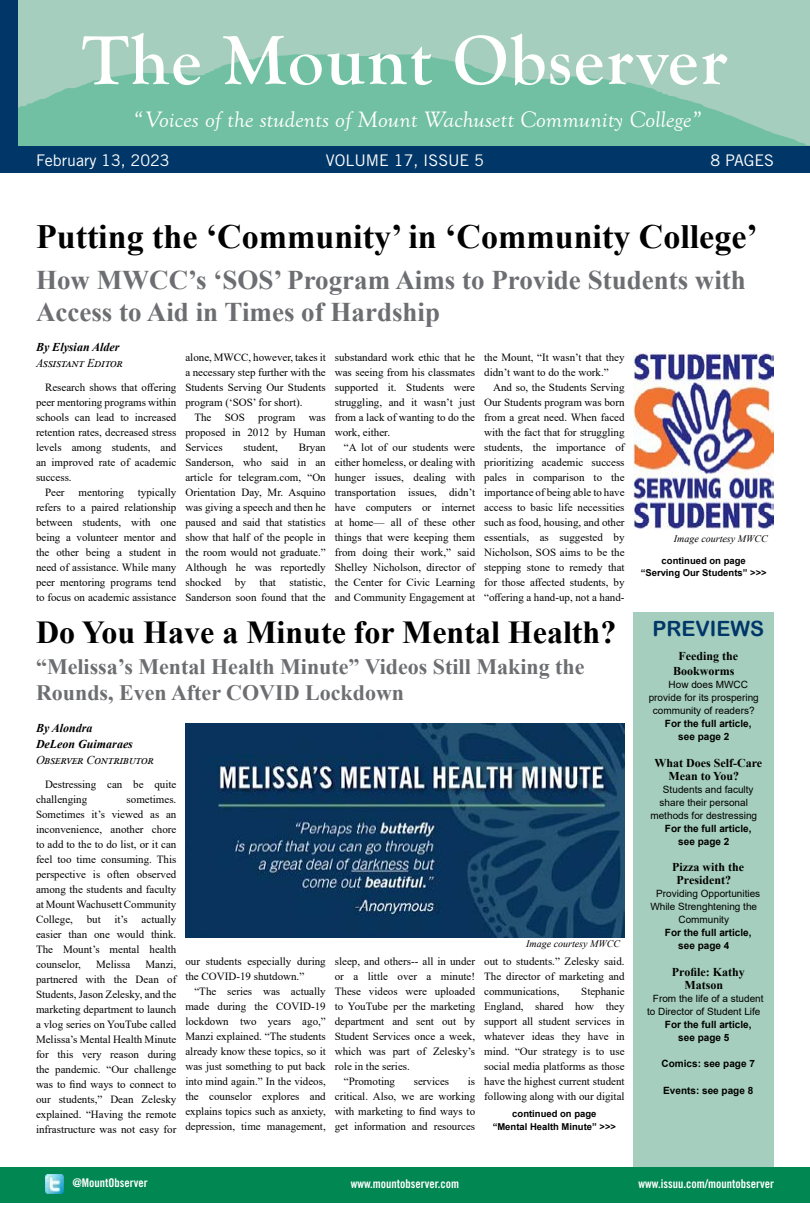
<style>
.page{position:relative;width:810px;height:1224px;background:#fff}
.page>*{position:absolute;margin:0;border:0;box-sizing:border-box;transform-origin:0 0}
.t1{font:700 72px "Goudy Old Style T";letter-spacing:.02em;color:#fff}
.t2{font:700 34px "Times New Roman";color:#000}
.t3{font:700 32px "Times New Roman";color:#000}
.t4{font:700 27px/32.4px "Times New Roman";color:#6d6e71}
.t5{font:italic 23px "Goudy Old Style T";color:#fff;scale:1.06 1}
.t6{font:700 22px/26.4px "Times New Roman";color:#6d6e71}
.t7{font:21px "Arial Rounded MT Bold";color:#003768}
.t8{font:16px "Trade Gothic LT Std";color:#fff}
.t9{font:700 12px/13px "Times New Roman";color:#000}
.t10{font:12px "Trade Gothic LT Std Bd Cn 20";color:#fff}
.t11{font:italic 700 12px/16px "Times New Roman";color:#000}
.t12{font:italic 12px "Times New Roman";letter-spacing:.015em;color:#000}
.t13{font:11px/15px "Times New Roman";color:#000;text-align:justify}
.t14{font:10px/13px "Arial";color:#000;text-align:center}
.t15{font:700 10px/13px "Arial";color:#000}
.t16{font:italic 10px "Times New Roman";color:#000}
.t17{font:700 9.5px/12.6px "Arial";color:#000;text-align:center}
</style>
<div class="page">
<div style="left:0;top:0;width:810px;height:151px;background:#a5cebe"></div>
<svg style="left:18px;top:54px;width:792px;height:92px;fill:#71c0a4"></svg>
<div style="left:0;top:1167px;width:810px;height:36px;background:#008752"></div>
<img style="left:45px;top:1175px;width:18px;height:18px">
<div style="left:0;top:146px;width:810px;height:28px;background:#003768"></div>
<div style="left:0;top:0;width:18px;height:151px;background:#003768"></div>
<div style="left:634px;top:612px;width:140px;height:555px;background:#a5cebe"></div>
<img style="left:634px;top:353px;width:140px;height:176px">
<img style="left:185px;top:724px;width:440px;height:214px">
<h1 class="t1" style="left:82px;top:20px;width:647px">The Mount Observer</h1>
<h3 class="t5" style="left:133px;top:107px;width:537px">“Voices of the students of Mount Wachusett Community College”</h3>
<h3 class="t8" style="left:36px;top:151px;width:135px">February 13, 2023</h3>
<h3 class="t8" style="left:326px;top:150px;width:160px">VOLUME 17, ISSUE 5</h3>
<h3 class="t8" style="left:710px;top:151px;width:65px">8 PAGES</h3>
<h2 class="t2" style="left:36px;top:212px;width:723px">Putting the ‘Community’ in ‘Community College’</h2>
<h3 class="t4" style="left:36px;top:263px;width:711px">How MWCC’s ‘SOS’ Program Aims to Provide Students with<br>Access to Aid in Times of Hardship</h3>
<p class="t11" style="left:36px;top:338px;width:85px">By Elysian Alder</p>
<p class="t12" style="left:36px;top:355px;width:87px">Assistant Editor</p>
<p class="t13" style="left:45px;top:379px;width:133px">Research shows that offering</p>
<p class="t13" style="left:36px;top:394px;width:142px">peer mentoring programs within</p>
<p class="t13" style="left:36px;top:409px;width:142px">schools can lead to increased</p>
<p class="t13" style="left:36px;top:424px;width:142px">retention rates, decreased stress</p>
<p class="t13" style="left:36px;top:439px;width:142px">levels among students, and</p>
<p class="t13" style="left:36px;top:454px;width:142px">an improved rate of academic</p>
<p class="t13" style="left:36px;top:469px;width:37px">success.</p>
<p class="t13" style="left:45px;top:484px;width:21px">Peer</p>
<p class="t13" style="left:79px;top:484px;width:47px">mentoring</p>
<p class="t13" style="left:185px;top:349px;width:142px">alone, MWCC, however, takes it a necessary step further with the Students Serving Our Students program (‘SOS’ for short).</p>
<p class="t13" style="left:185px;top:409px;width:142px;text-indent:9px">The SOS program was proposed in 2012 by Human Services</p>
<p class="t13" style="left:335px;top:349px;width:142px">substandard work ethic that he was seeing from his classmates supported it. Students were struggling, and it wasn’t just from a lack of wanting to do the work, either.</p>
<p class="t13" style="left:335px;top:439px;width:142px;text-indent:9px">“A lot of our students were either homeless, or dealing with hunger issues, dealing with transportation issues, didn’t have computers or internet at home— all of these other things that were keeping them from doing their work,” said Shelley Nicholson, director of the Center for Civic Learning and Community Engagement at</p>
<p class="t13" style="left:484px;top:349px;width:142px">the Mount, “It wasn’t that they didn’t want to do the work.”</p>
<p class="t13" style="left:484px;top:379px;width:142px;text-indent:9px">And so, the Students Serving Our Students program was born from a great need. When faced with the fact that for struggling students, the importance of prioritizing academic success pales in comparison to the importance of being able to have access to basic life necessities such as food, housing, and other essentials, as suggested by Nicholson, SOS aims to be the stepping stone to remedy that for those affected students, by “offering a hand-up, not a hand-</p>
<h3 class="t3" style="left:36px;top:609px;width:582px">Do You Have a Minute for Mental Health?</h3>
<h3 class="t6" style="left:36px;top:652px;width:550px">“Melissa’s Mental Health Minute” Videos Still Making the<br>Rounds, Even After COVID Lockdown</h3>
<p class="t11" style="left:36px;top:720px;width:98px">By Alondra<br>DeLeon Guimaraes</p>
<p class="t12" style="left:36px;top:752px;width:118px">Observer Contributor</p>
<p class="t13" style="left:36px;top:777px;width:142px;text-indent:9px">Destressing can be quite challenging</p>
<p class="t13" style="left:244px;top:439px;width:36px">student,</p>
<p class="t13" style="left:185px;top:439px;width:142px;text-indent:114px">Bryan Sanderson, who said in an article for telegram.com, “On Orientation Day, Mr. Asquino was giving a speech and then he paused and said that statistics show that half of the people in the room would not graduate.” Although he was reportedly shocked by that statistic, Sanderson soon found that the</p>
<p class="t13" style="left:36px;top:484px;width:142px;text-indent:102px">typically refers to a paired relationship between students, with one being a volunteer mentor and the other being a student in need of assistance. While many peer mentoring programs tend to focus on academic assistance</p>
<p class="t16" style="left:674px;top:532px;width:95px">Image courtesy MWCC</p>
<p class="t17" style="left:641px;top:554px;width:128px">continued on page<br>“Serving Our Students” &gt;&gt;&gt;</p>
<h3 class="t7" style="left:652px;top:616px;width:113px">PREVIEWS</h3>
<p class="t9" style="left:673px;top:648px;width:67px;line-height:15px;text-align:center">Feeding the<br>Bookworms</p>
<p class="t14" style="left:669px;top:678px;width:81px">How does MWCC</p>
<p class="t14" style="left:649px;top:691px;width:112px">provide for its prospering</p>
<p class="t14" style="left:653px;top:704px;width:103px">community of readers?</p>
<p class="t15" style="left:678px;top:717px;width:75px;text-indent:-13px">For the full article, see page 2</p>
<p class="t9" style="left:668px;top:756px;width:95px;text-indent:-14px">What Does Self-Care<br>Mean to You?</p>
<p class="t14" style="left:663px;top:783px;width:92px">Students and faculty</p>
<p class="t14" style="left:660px;top:796px;width:90px">share their personal</p>
<p class="t14" style="left:650px;top:809px;width:108px">methods for destressing</p>
<p class="t15" style="left:678px;top:822px;width:75px;text-indent:-13px">For the full article, see page 2</p>
<p class="t9" style="left:677px;top:860px;width:69px;text-indent:-4px">Pizza with the<br>President?</p>
<p class="t14" style="left:650px;top:887px;width:111px">Providing Opportunities<br>While Strenghtening the<br>Community</p>
<p class="t15" style="left:678px;top:926px;width:75px;text-indent:-13px">For the full article, see page 4</p>
<p class="t9" style="left:684px;top:965px;width:62px;text-indent:-13px">Profile: Kathy<br>Matson</p>
<p class="t14" style="left:647px;top:992px;width:118px">From the life of a student to Director of Student Life</p>
<p class="t15" style="left:678px;top:1018px;width:75px;text-indent:-13px">For the full article, see page 5</p>
<p class="t15" style="left:662px;top:1057px;width:95px">Comics: see page 7</p>
<p class="t15" style="left:663px;top:1084px;width:92px">Events: see page 8</p>
<p class="t13" style="left:36px;top:792px;width:142px;text-indent:91px">sometimes.<br>Sometimes it’s viewed as an inconvenience, another chore to add to the to do list, or it can feel too time consuming. This perspective is often observed among the students and faculty at Mount Wachusett Community College, but it’s actually easier than one would think.<br>The Mount’s mental health counselor,</p>
<p class="t16" style="left:526px;top:937px;width:95px">Image courtesy MWCC</p>
<p class="t13" style="left:36px;top:957px;width:142px;text-indent:110px">Manzi, partnered with the Dean of Students, Jason Zelesky, and the marketing department to launch a vlog series on YouTube called Melissa’s Mental Health Minute for this very reason during the pandemic. “Our challenge was to find ways to connect to our students,” Dean Zelesky explained. “Having the remote infrastructure was not easy for</p>
<p class="t13" style="left:185px;top:954px;width:142px">our students especially during the COVID-19 shutdown.”</p>
<p class="t13" style="left:335px;top:954px;width:142px">sleep, and others-- all in under</p>
<p class="t13" style="left:335px;top:969px;width:142px">or a little over a minute!</p>
<p class="t13" style="left:335px;top:984px;width:142px">These videos were uploaded</p>
<p class="t13" style="left:335px;top:999px;width:142px">to YouTube per the marketing</p>
<p class="t13" style="left:335px;top:1014px;width:142px">department and sent out by</p>
<p class="t13" style="left:335px;top:1029px;width:142px">Student Services once a week,</p>
<p class="t13" style="left:335px;top:1044px;width:142px">which was part of Zelesky’s</p>
<p class="t13" style="left:335px;top:1059px;width:77px">role in the series.</p>
<p class="t13" style="left:344px;top:1074px;width:53px">“Promoting</p>
<p class="t13" style="left:414px;top:1074px;width:37px">services</p>
<p class="t13" style="left:484px;top:954px;width:142px">out to students.” Zelesky said.<br>The director of marketing and communications,</p>
<p class="t13" style="left:96px;top:957px;width:36px">Melissa</p>
<p class="t13" style="left:185px;top:984px;width:142px;text-indent:9px">“The series was actually made during the COVID-19 lockdown two years ago,” Manzi explained. “The students already know these topics, so it was just something to put back into mind again.” In the videos, the counselor explores and explains topics such as anxiety, depression, time management,</p>
<p class="t13" style="left:484px;top:984px;width:142px;text-indent:97px">Stephanie England, shared how they support all student services in whatever ideas they have in mind. “Our strategy is to use social media platforms as those have the highest current student following along with our digital</p>
<p class="t13" style="left:335px;top:1074px;width:142px;text-indent:133px">is critical. Also, we are working with marketing to find ways to get information and resources</p>
<p class="t17" style="left:493px;top:1108px;width:125px">continued on page<br>“Mental Health Minute” &gt;&gt;&gt;</p>
<p class="t10" style="left:72px;top:1176px;width:77px">@MountObserver</p>
<p class="t10" style="left:351px;top:1176px;width:110px">www.mountobserver.com</p>
<p class="t10" style="left:638px;top:1176px;width:137px">www.issuu.com/mountobserver</p>
</div>
